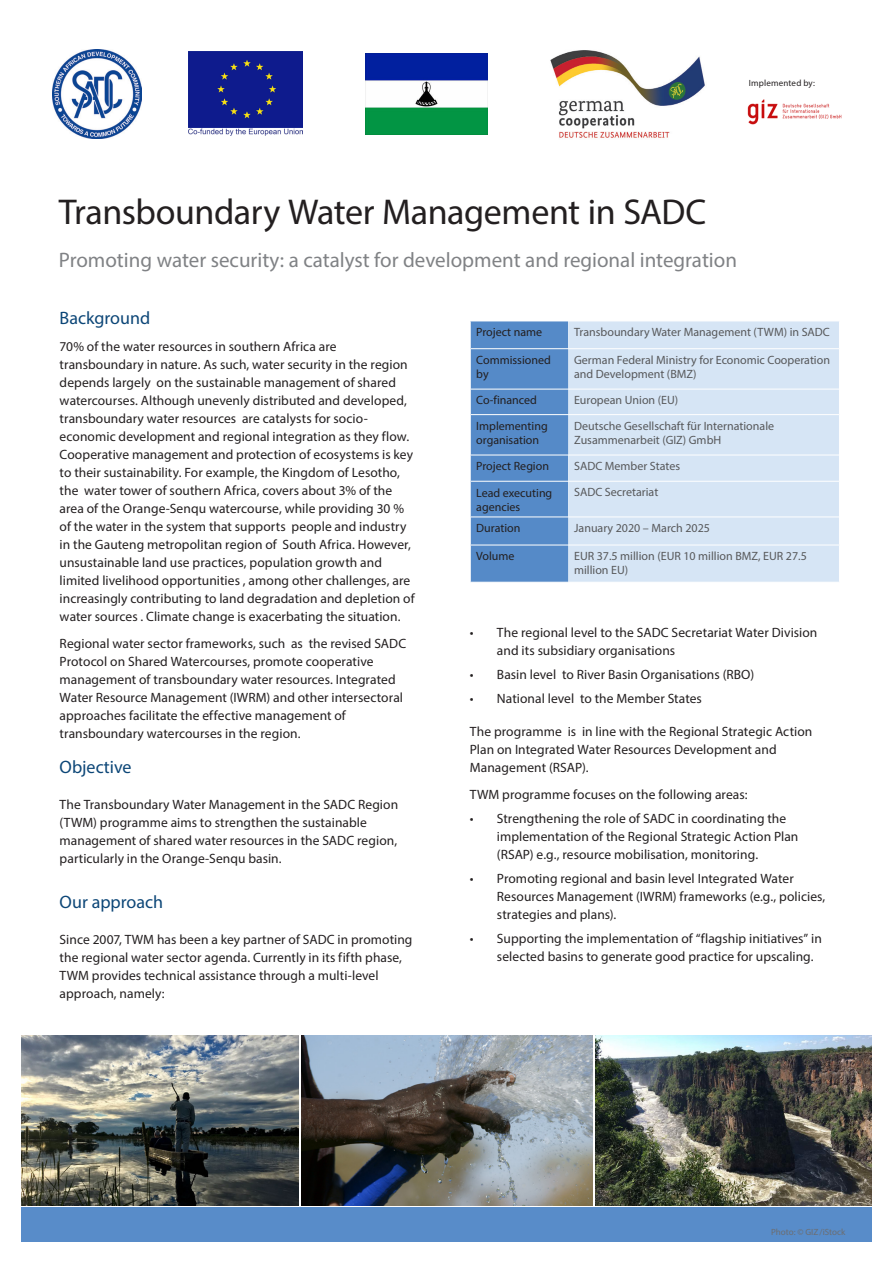
<style>
.page{position:relative;width:893px;height:1263px;background:#fff}
.page>*{position:absolute;margin:0;border:0;box-sizing:border-box;transform-origin:0 0}
.t1{font:36px "Myriad Pro";letter-spacing:-.015em;color:#231f20}
.Subheadline{font:21px "Myriad Pro";color:#808285}
.Überschrift1{font:18px "Myriad Pro";color:#0c4677}
.t2{font:13.5px/18px "Myriad Pro";letter-spacing:.005em;color:#231f20}
.Project_information_description{font:12px/14.4px "Myriad Pro";color:#57585a}
.Project_information_titles{font:12px/14.4px "Myriad Pro";color:#231f20}
.Photo_credits{font:9px "Myriad Pro";color:#6c6d70}
.t3{font:9px "Myriad Pro";letter-spacing:.02em;color:#231f20}
</style>
<div class="page">
<div style="left:568px;top:322px;width:271px;height:260px;background:#d6e5f5"></div>
<div style="left:470px;top:481px;width:98px;height:36px;background:#558ac8"></div>
<div style="left:470px;top:321px;width:98px;height:160px;background:#558ac8"></div>
<hr style="left:470px;top:481px;width:1px;height:36px;background:#fff">
<hr style="left:471px;top:348px;width:97px;height:1px;background:#fff">
<hr style="left:568px;top:348px;width:271px;height:1px;background:#fff">
<hr style="left:471px;top:389px;width:97px;height:1px;background:#fff">
<hr style="left:568px;top:389px;width:271px;height:1px;background:#fff">
<hr style="left:471px;top:414px;width:97px;height:1px;background:#fff">
<hr style="left:568px;top:414px;width:271px;height:1px;background:#fff">
<hr style="left:471px;top:455px;width:97px;height:1px;background:#fff">
<hr style="left:568px;top:455px;width:271px;height:1px;background:#fff">
<hr style="left:471px;top:481px;width:97px;height:1px;background:#fff">
<hr style="left:568px;top:481px;width:271px;height:1px;background:#fff">
<hr style="left:568px;top:517px;width:271px;height:1px;background:#fff">
<div style="left:470px;top:517px;width:98px;height:65px;background:#558ac8"></div>
<hr style="left:470px;top:545px;width:98px;height:1px;background:#fff">
<hr style="left:470px;top:545px;width:1px;height:37px;background:#fff">
<hr style="left:568px;top:545px;width:272px;height:1px;background:#fff">
<div style="left:21px;top:1208px;width:851px;height:34px;background:#588cc9"></div>
<img style="left:21px;top:1035px;width:277px;height:170px">
<img style="left:302px;top:1035px;width:290px;height:170px">
<img style="left:595px;top:1035px;width:277px;height:170px">
<img style="left:747px;top:99px;width:95px;height:25px">
<img style="left:550px;top:50px;width:155px;height:88px">
<img style="left:188px;top:51px;width:114px;height:84px">
<img style="left:365px;top:53px;width:122px;height:82px">
<img style="left:53px;top:49px;width:89px;height:89px">
<p class="t3" style="left:749px;top:77px;width:68px">Implemented by:</p>
<p class="t1" style="left:59px;top:190px;width:649px">Transboundary Water Management in SADC</p>
<p class="Subheadline" style="left:59px;top:247px;width:680px">Promoting water security: a catalyst for development and regional integration</p>
<p class="Überschrift1" style="left:60px;top:307px;width:92px">Background</p>
<p class="t2" style="left:60px;top:337px;width:357px">70% of the water resources in southern Africa are transboundary in nature. As such, water security in the region depends largely on the sustainable management of shared watercourses. Although unevenly distributed and developed, transboundary water resources are catalysts for socio&shy;economic development and regional integration as they flow.<br>Cooperative management and protection of ecosystems is key to their sustainability. For example, the Kingdom of Lesotho, the water tower of southern Africa, covers about 3% of the area of the Orange-Senqu watercourse, while providing 30 % of the water in the system that supports people and industry in the Gauteng metropolitan region of South Africa. However, unsustainable land use practices, population growth and limited livelihood opportunities , among other challenges, are increasingly contributing to land degradation and depletion of water sources . Climate change is exacerbating the situation.</p>
<p class="t2" style="left:60px;top:634px;width:348px">Regional water sector frameworks, such as the revised SADC Protocol on Shared Watercourses, promote cooperative management of transboundary water resources. Integrated Water Resource Management (IWRM) and other intersectoral approaches facilitate the effective management of transboundary watercourses in the region.</p>
<p class="Überschrift1" style="left:60px;top:755px;width:73px">Objective</p>
<p class="t2" style="left:60px;top:795px;width:340px">The Transboundary Water Management in the SADC Region (TWM) programme aims to strengthen the sustainable management of shared water resources in the SADC region, particularly in the Orange-Senqu basin.</p>
<p class="Überschrift1" style="left:60px;top:890px;width:105px">Our approach</p>
<p class="t2" style="left:60px;top:930px;width:354px">Since 2007, TWM has been a key partner of SADC in promoting the regional water sector agenda. Currently in its fifth phase, TWM provides technical assistance through a multi-level approach, namely:</p>
<p class="Project_information_titles" style="left:476px;top:325px;width:68px">Project name</p>
<p class="Project_information_description" style="left:574px;top:324px;width:257px">Transboundary Water Management (TWM) in SADC</p>
<p class="Project_information_titles" style="left:476px;top:353px;width:76px">Commissioned by</p>
<p class="Project_information_description" style="left:574px;top:352px;width:257px">German Federal Ministry for Economic Cooperation and Development (BMZ)</p>
<p class="Project_information_titles" style="left:476px;top:393px;width:62px">Co-financed</p>
<p class="Project_information_description" style="left:574px;top:393px;width:106px">European Union (EU)</p>
<p class="Project_information_titles" style="left:476px;top:418px;width:73px">Implementing organisation</p>
<p class="Project_information_description" style="left:574px;top:418px;width:202px">Deutsche Gesellschaft für Internationale<br>Zusammenarbeit (GIZ) GmbH</p>
<p class="Project_information_titles" style="left:476px;top:459px;width:74px">Project Region</p>
<p class="Project_information_description" style="left:574px;top:459px;width:108px">SADC Member States</p>
<p class="Project_information_titles" style="left:476px;top:485px;width:78px">Lead executing agencies</p>
<p class="Project_information_description" style="left:574px;top:485px;width:86px">SADC Secretariat</p>
<p class="Project_information_titles" style="left:476px;top:521px;width:46px">Duration</p>
<p class="Project_information_description" style="left:574px;top:520px;width:137px">January 2020 – March 2025</p>
<p class="Project_information_titles" style="left:476px;top:549px;width:40px">Volume</p>
<p class="Project_information_description" style="left:574px;top:549px;width:234px">EUR 37.5 million (EUR 10 million BMZ, EUR 27.5 million EU)</p>
<p class="t2" style="left:497px;top:624px;width:322px;text-indent:-27px">• The regional level to the SADC Secretariat Water Division and its subsidiary organisations</p>
<p class="t2" style="left:470px;top:666px;width:286px">• Basin level to River Basin Organisations (RBO)</p>
<p class="t2" style="left:470px;top:690px;width:234px">• National level to the Member States</p>
<p class="t2" style="left:470px;top:723px;width:344px">The programme is in line with the Regional Strategic Action<br>Plan on Integrated Water Resources Development and<br>Management (RSAP).</p>
<p class="t2" style="left:470px;top:786px;width:279px">TWM programme focuses on the following areas:</p>
<p class="t2" style="left:497px;top:810px;width:303px;text-indent:-27px">• Strengthening the role of SADC in coordinating the implementation of the Regional Strategic Action Plan (RSAP) e.g., resource mobilisation, monitoring.</p>
<p class="t2" style="left:497px;top:870px;width:330px;text-indent:-27px">• Promoting regional and basin level Integrated Water<br>Resources Management (IWRM) frameworks (e.g., policies, strategies and plans).</p>
<p class="t2" style="left:497px;top:930px;width:327px;text-indent:-27px">• Supporting the implementation of “flagship initiatives” in selected basins to generate good practice for upscaling.</p>
<p class="Photo_credits" style="left:771px;top:1227px;width:76px">Photo: © GIZ/iStock</p>
</div>
